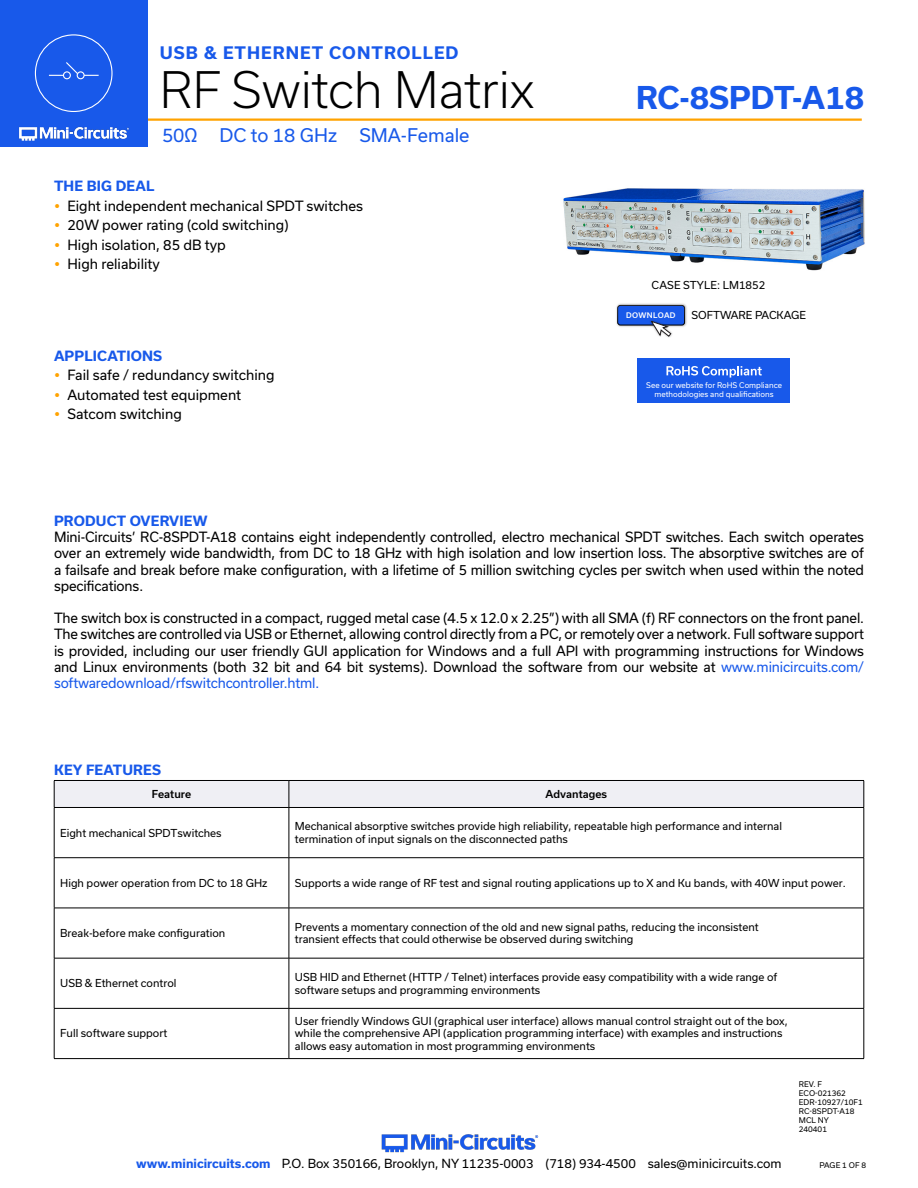
<style>
.page{position:relative;width:918px;height:1188px;background:#fff}
.page>*{position:absolute;margin:0;border:0;box-sizing:border-box;transform-origin:0 0}
.t1{font:300 48px "Usual";color:#000}
.t2{font:700 30px "Usual";color:#1859ea}
.t3{font:18px "Usual";color:#1859ea}
.t4{font:700 16.5px "Usual";letter-spacing:.065em;color:#1859ea}
.t5{font:13.5px/16.2px "Usual";color:#000;text-align:justify}
.Blue_Headers{font:700 13.5px "Usual";letter-spacing:.015em;color:#1859ea}
.t6{font:12px "Usual";color:#000}
.Table_Body_Left_Justified{font:10.5px "Usual";color:#000}
.Table_Header_Center{font:500 10.5px "Usual";color:#000}
.Revision{font:7.5px "Usual";color:#000}
.t7{font:7.5px/9px "Usual";color:#fff;text-align:center}
.t8{font:500 7.35px "Usual";letter-spacing:.05em;color:#fff}
.s1{color:#1859ea}
.s2{font-weight:700;color:#1859ea}
</style>
<div class="page">
<hr style="left:129px;top:118px;width:733px;height:3px;background:#ffa300">
<div style="left:0;top:0;width:147px;height:147px;background:#1859ea"></div>
<hr style="left:917px;top:0;width:1px;height:147px;background:#1859ea">
<img style="left:19px;top:126px;width:110px;height:15px">
<img style="left:381px;top:1134px;width:158px;height:19px">
<div style="left:35px;top:34px;width:78px;height:78px;border:1px solid #fff;border-radius:50%"></div>
<div style="left:63px;top:71px;width:8px;height:8px;border:1px solid #fff;border-radius:50%"></div>
<div style="left:77px;top:71px;width:8px;height:8px;border:1px solid #fff;border-radius:50%"></div>
<svg style="left:49px;top:62px;width:50px;height:14px"></svg>
<img style="left:563px;top:188px;width:302px;height:83px">
<img style="left:616px;top:303px;width:71px;height:24px">
<div style="left:618px;top:305px;width:67px;height:20px;background:#1859ea;border-radius:3px"></div>
<div style="left:617px;top:305px;width:68px;height:20px;border:1px solid #fff;border-radius:3px"></div>
<img style="left:648px;top:320px;width:27px;height:7px">
<svg style="left:651px;top:320px;width:21px;height:17px"></svg>
<div style="left:54px;top:780px;width:811px;height:27px;background:#efeff4"></div>
<hr style="left:54px;top:807px;width:235px;height:1px;background:#000">
<hr style="left:54px;top:808px;width:1px;height:50px;background:#000">
<hr style="left:289px;top:807px;width:575px;height:1px;background:#000">
<hr style="left:289px;top:808px;width:1px;height:50px;background:#000">
<hr style="left:864px;top:808px;width:1px;height:50px;background:#000">
<hr style="left:54px;top:857px;width:235px;height:1px;background:#000">
<hr style="left:54px;top:858px;width:1px;height:50px;background:#000">
<hr style="left:289px;top:857px;width:575px;height:1px;background:#000">
<hr style="left:289px;top:858px;width:1px;height:50px;background:#000">
<hr style="left:864px;top:858px;width:1px;height:50px;background:#000">
<hr style="left:54px;top:908px;width:235px;height:1px;background:#000">
<hr style="left:54px;top:908px;width:1px;height:50px;background:#000">
<hr style="left:289px;top:908px;width:575px;height:1px;background:#000">
<hr style="left:289px;top:908px;width:1px;height:50px;background:#000">
<hr style="left:864px;top:908px;width:1px;height:50px;background:#000">
<hr style="left:54px;top:958px;width:235px;height:1px;background:#000">
<hr style="left:54px;top:958px;width:1px;height:50px;background:#000">
<hr style="left:289px;top:958px;width:575px;height:1px;background:#000">
<hr style="left:289px;top:958px;width:1px;height:50px;background:#000">
<hr style="left:864px;top:958px;width:1px;height:50px;background:#000">
<hr style="left:54px;top:1008px;width:235px;height:1px;background:#000">
<hr style="left:54px;top:1009px;width:1px;height:49px;background:#000">
<hr style="left:289px;top:1008px;width:575px;height:1px;background:#000">
<hr style="left:289px;top:1009px;width:1px;height:49px;background:#000">
<hr style="left:864px;top:1009px;width:1px;height:49px;background:#000">
<hr style="left:54px;top:1058px;width:235px;height:1px;background:#000">
<hr style="left:289px;top:1058px;width:575px;height:1px;background:#000">
<div style="left:638px;top:358px;width:152px;height:46px;background:#1859ea"></div>
<svg style="left:666px;top:366px;width:96px;height:12px"></svg>
<p class="t4" style="left:160px;top:43px;width:300px">USB &amp; ETHERNET CONTROLLED</p>
<h1 class="t1" style="left:160px;top:62px;width:376px">RF Switch Matrix</h1>
<h3 class="t3" style="left:162px;top:125px;width:309px">50Ω DC to 18 GHz SMA-Female</h3>
<p class="Blue_Headers" style="left:54px;top:178px;width:102px">THE BIG DEAL</p>
<p class="t5" style="left:68px;top:197px;width:297px">Eight independent mechanical SPDT switches</p>
<p class="t5" style="left:68px;top:217px;width:223px">20W power rating (cold switching)</p>
<p class="t5" style="left:68px;top:236px;width:160px">High isolation, 85 dB typ</p>
<p class="t5" style="left:68px;top:256px;width:94px">High reliability</p>
<p class="Blue_Headers" style="left:54px;top:348px;width:110px">APPLICATIONS</p>
<p class="t5" style="left:68px;top:367px;width:209px">Fail safe / redundancy switching</p>
<p class="t5" style="left:68px;top:387px;width:175px">Automated test equipment</p>
<p class="t5" style="left:68px;top:406px;width:116px">Satcom switching</p>
<h2 class="t2" style="left:636px;top:80px;width:230px">RC-8SPDT-A18</h2>
<p class="Table_Body_Left_Justified" style="left:652px;top:279px;width:115px">CASE STYLE: LM1852</p>
<p class="t8" style="left:626px;top:311px;width:51px">DOWNLOAD</p>
<p class="Table_Body_Left_Justified" style="left:691px;top:309px;width:116px">SOFTWARE PACKAGE</p>
<p class="t7" style="left:646px;top:380px;width:137px">See our website for RoHS Compliance methodologies and qualifications</p>
<p class="Blue_Headers" style="left:54px;top:513px;width:155px">PRODUCT OVERVIEW</p>
<p class="t5" style="left:54px;top:529px;width:812px">Mini-Circuits’ RC-8SPDT-A18 contains eight independently controlled, electro mechanical SPDT switches. Each switch operates over an extremely wide bandwidth, from DC to 18 GHz with high isolation and low insertion loss. The absorptive switches are of a failsafe and break before make configuration, with a lifetime of 5 million switching cycles per switch when used within the noted specifications.</p>
<p class="t5" style="left:54px;top:610px;width:812px">The switch box is constructed in a compact, rugged metal case (4.5 x 12.0 x 2.25”) with all SMA (f) RF connectors on the front panel.<br>The switches are controlled via USB or Ethernet, allowing control directly from a PC, or remotely over a network. Full software support is provided, including our user friendly GUI application for Windows and a full API with programming instructions for Windows and Linux environments (both 32 bit and 64 bit systems). Download the software from our website at <span class="s1">www.minicircuits.com/ softwaredownload/rfswitchcontroller.html.</span></p>
<p class="Blue_Headers" style="left:54px;top:762px;width:108px">KEY FEATURES</p>
<p class="Table_Header_Center" style="left:152px;top:788px;width:41px">Feature</p>
<p class="Table_Header_Center" style="left:546px;top:788px;width:63px">Advantages</p>
<p class="Table_Body_Left_Justified" style="left:60px;top:827px;width:163px">Eight mechanical SPDTswitches</p>
<p class="Table_Body_Left_Justified" style="left:295px;top:820px;width:489px">Mechanical absorptive switches provide high reliability, repeatable high performance and internal</p>
<p class="Table_Body_Left_Justified" style="left:295px;top:833px;width:275px">termination of input signals on the disconnected paths</p>
<p class="Table_Body_Left_Justified" style="left:60px;top:877px;width:209px">High power operation from DC to 18 GHz</p>
<p class="Table_Body_Left_Justified" style="left:295px;top:877px;width:552px">Supports a wide range of RF test and signal routing applications up to X and Ku bands, with 40W input power.</p>
<p class="Table_Body_Left_Justified" style="left:60px;top:927px;width:167px">Break-before make configuration</p>
<p class="Table_Body_Left_Justified" style="left:60px;top:977px;width:118px">USB &amp; Ethernet control</p>
<p class="Table_Body_Left_Justified" style="left:60px;top:1027px;width:109px">Full software support</p>
<p class="Table_Body_Left_Justified" style="left:295px;top:921px;width:465px">Prevents a momentary connection of the old and new signal paths, reducing the inconsistent</p>
<p class="Table_Body_Left_Justified" style="left:295px;top:933px;width:340px">transient effects that could otherwise be observed during switching</p>
<p class="Table_Body_Left_Justified" style="left:295px;top:971px;width:484px">USB HID and Ethernet (HTTP / Telnet) interfaces provide easy compatibility with a wide range of</p>
<p class="Table_Body_Left_Justified" style="left:295px;top:984px;width:247px">software setups and programming environments</p>
<p class="Table_Body_Left_Justified" style="left:295px;top:1015px;width:494px">User friendly Windows GUI (graphical user interface) allows manual control straight out of the box,</p>
<p class="Table_Body_Left_Justified" style="left:295px;top:1027px;width:489px">while the comprehensive API (application programming interface) with examples and instructions</p>
<p class="Table_Body_Left_Justified" style="left:295px;top:1040px;width:302px">allows easy automation in most programming environments</p>
<p class="Revision" style="left:799px;top:1080px;width:25px">REV. F</p>
<p class="Revision" style="left:799px;top:1089px;width:49px">ECO-021362</p>
<p class="Revision" style="left:799px;top:1098px;width:65px">EDR-10927/10F1</p>
<p class="Revision" style="left:799px;top:1107px;width:57px">RC-8SPDT-A18</p>
<p class="Revision" style="left:799px;top:1116px;width:32px">MCL NY</p>
<p class="Revision" style="left:799px;top:1125px;width:30px">240401</p>
<p class="t6" style="left:136px;top:1157px;width:647px"><span class="s2">www.minicircuits.com</span> P.O. Box 350166, Brooklyn, NY 11235-0003 (718) 934-4500 sales@minicircuits.com</p>
<p class="Revision" style="left:819px;top:1161px;width:48px">PAGE 1 OF 8</p>
</div>
